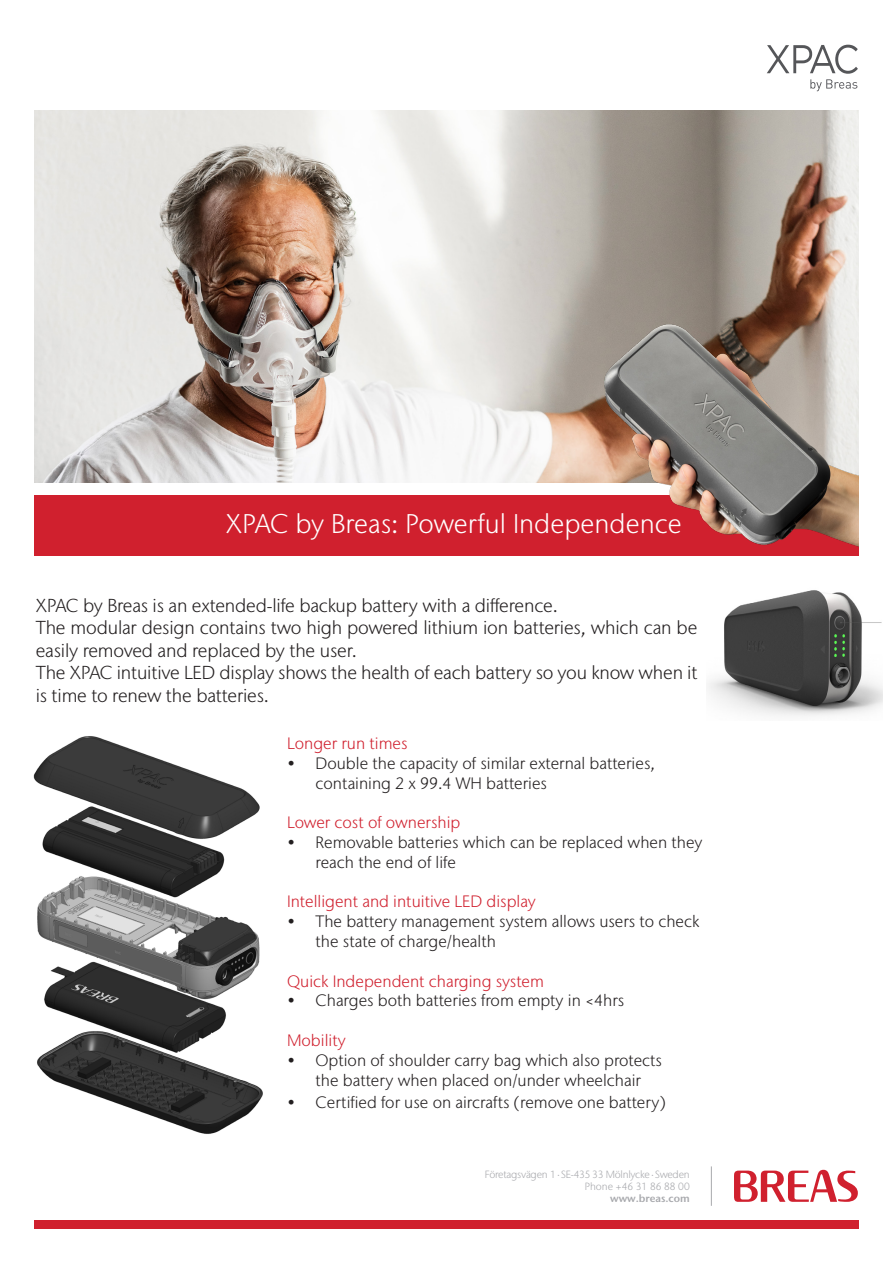
<style>
.page{position:relative;width:893px;height:1263px;background:#fff}
.page>*{position:absolute;margin:0;border:0;box-sizing:border-box;transform-origin:0 0}
.t1{font:300 27px "Stone Sans IIITC Std";color:#fff}
.t2{font:300 18.75px/22.5px "Stone Sans IIITC Std";letter-spacing:-.01em;color:#231f20}
.t3{font:300 16.5px/19.8px "Stone Sans IIITC Std";color:#231f20}
.t4{font:300 16.5px "Stone Sans IIITC Std";color:#d0202e}
.t5{font:300 10.5px "Stone Sans IIITC Std";letter-spacing:-.02em;color:#a8a9ad}
.t6{font:300 10.5px "Stone Sans IIITC Std";color:#a8a9ad}
.t7{font:600 10.5px "Stone Sans IIITC Std";color:#a8a9ad}
</style>
<div class="page">
<div style="left:34px;top:496px;width:825px;height:60px;background:#d0202e"></div>
<img style="left:34px;top:111px;width:825px;height:372px">
<img style="left:708px;top:590px;width:175px;height:126px">
<img style="left:33px;top:736px;width:230px;height:398px">
<svg style="left:734px;top:1170px;width:124px;height:32px"></svg>
<hr style="left:711px;top:1166px;width:1px;height:40px;background:#a8a9ad">
<div style="left:34px;top:1220px;width:825px;height:9px;background:#d0202e"></div>
<svg style="left:767px;top:45px;width:91px;height:46px"></svg>
<img style="left:566px;top:276px;width:293px;height:271px">
<p class="t1" style="left:226px;top:507px;width:457px">XPAC by Breas: Powerful Independence</p>
<p class="t2" style="left:36px;top:594px;width:524px">XPAC by Breas is an extended-life backup battery with a difference.</p>
<p class="t2" style="left:36px;top:616px;width:663px">The modular design contains two high powered lithium ion batteries, which can be easily removed and replaced by the user.</p>
<p class="t2" style="left:36px;top:661px;width:663px">The XPAC intuitive LED display shows the health of each battery so you know when it is time to renew the batteries.</p>
<p class="t4" style="left:287px;top:733px;width:122px">Longer run times</p>
<p class="t3" style="left:315px;top:753px;width:341px;text-indent:-28px">• Double the capacity of similar external batteries, containing 2 x 99.4 WH batteries</p>
<p class="t4" style="left:287px;top:812px;width:175px">Lower cost of ownership</p>
<p class="t3" style="left:315px;top:832px;width:388px;text-indent:-28px">• Removable batteries which can be replaced when they reach the end of life</p>
<p class="t4" style="left:287px;top:892px;width:250px">Intelligent and intuitive LED display</p>
<p class="t3" style="left:315px;top:911px;width:385px;text-indent:-28px">• The battery management system allows users to check the state of charge/health</p>
<p class="t4" style="left:287px;top:971px;width:258px">Quick Independent charging system</p>
<p class="t3" style="left:287px;top:991px;width:339px">• Charges both batteries from empty in &lt;4hrs</p>
<p class="t4" style="left:287px;top:1030px;width:60px">Mobility</p>
<p class="t3" style="left:287px;top:1050px;width:376px;text-align:center">• Option of shoulder carry bag which also protects the battery when placed on/under wheelchair</p>
<p class="t3" style="left:287px;top:1093px;width:380px">• Certified for use on aircrafts (remove one battery)</p>
<p class="t5" style="left:485px;top:1168px;width:206px">Företagsvägen 1 ·SE-435 33 Mölnlycke ·Sweden</p>
<p class="t6" style="left:585px;top:1180px;width:106px">Phone +46 31 86 88 00</p>
<p class="t7" style="left:610px;top:1192px;width:81px">www.breas.com</p>
</div>
